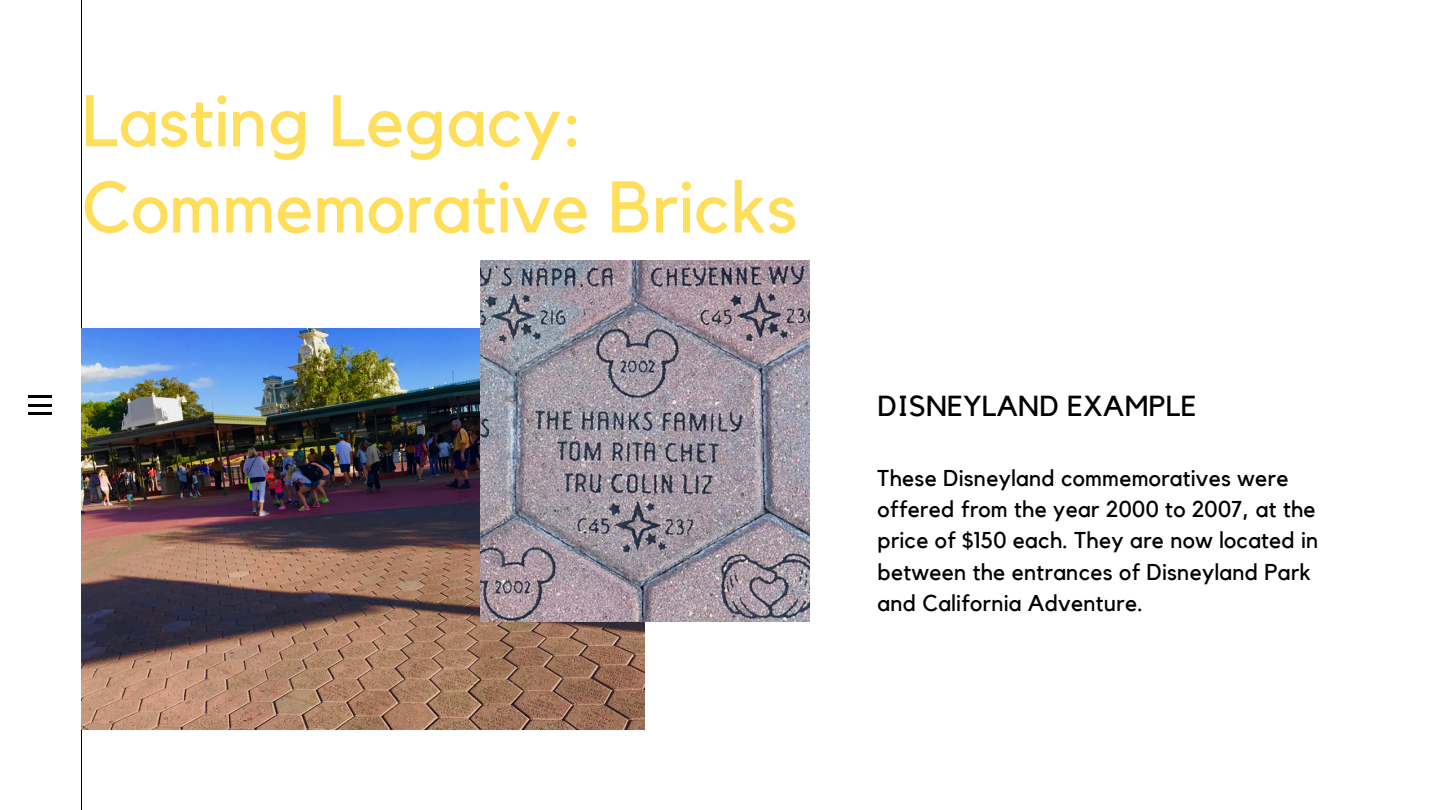
<style>
.page{position:relative;width:1440px;height:810px;background:#fff}
.page>*{position:absolute;margin:0;border:0;box-sizing:border-box;transform-origin:0 0}
.t1{font:72px "Kollektif";color:#ffde59}
.t2{font:28.9px "Kollektif";letter-spacing:.01em;color:#000}
.t3{font:22.8px/31.4px "Kollektif";letter-spacing:.01em;color:#000}
</style>
<div class="page">
<hr style="left:81px;top:0;width:1px;height:810px;background:#000">
<hr style="left:28px;top:395px;width:24px;height:3px;background:#000">
<hr style="left:28px;top:404px;width:24px;height:2px;background:#000">
<hr style="left:28px;top:412px;width:24px;height:3px;background:#000">
<img style="left:81px;top:329px;width:564px;height:400px">
<img style="left:481px;top:260px;width:329px;height:362px">
<p class="t1" style="left:82px;top:88px;width:503px">Lasting Legacy:</p>
<p class="t1" style="left:82px;top:174px;width:717px">Commemorative Bricks</p>
<p class="t2" style="left:878px;top:393px;width:321px">DISNEYLAND EXAMPLE</p>
<p class="t3" style="left:878px;top:463px;width:442px">These Disneyland commemoratives were offered from the year 2000 to 2007, at the price of $150 each. They are now located in between the entrances of Disneyland Park and California Adventure.</p>
</div>
